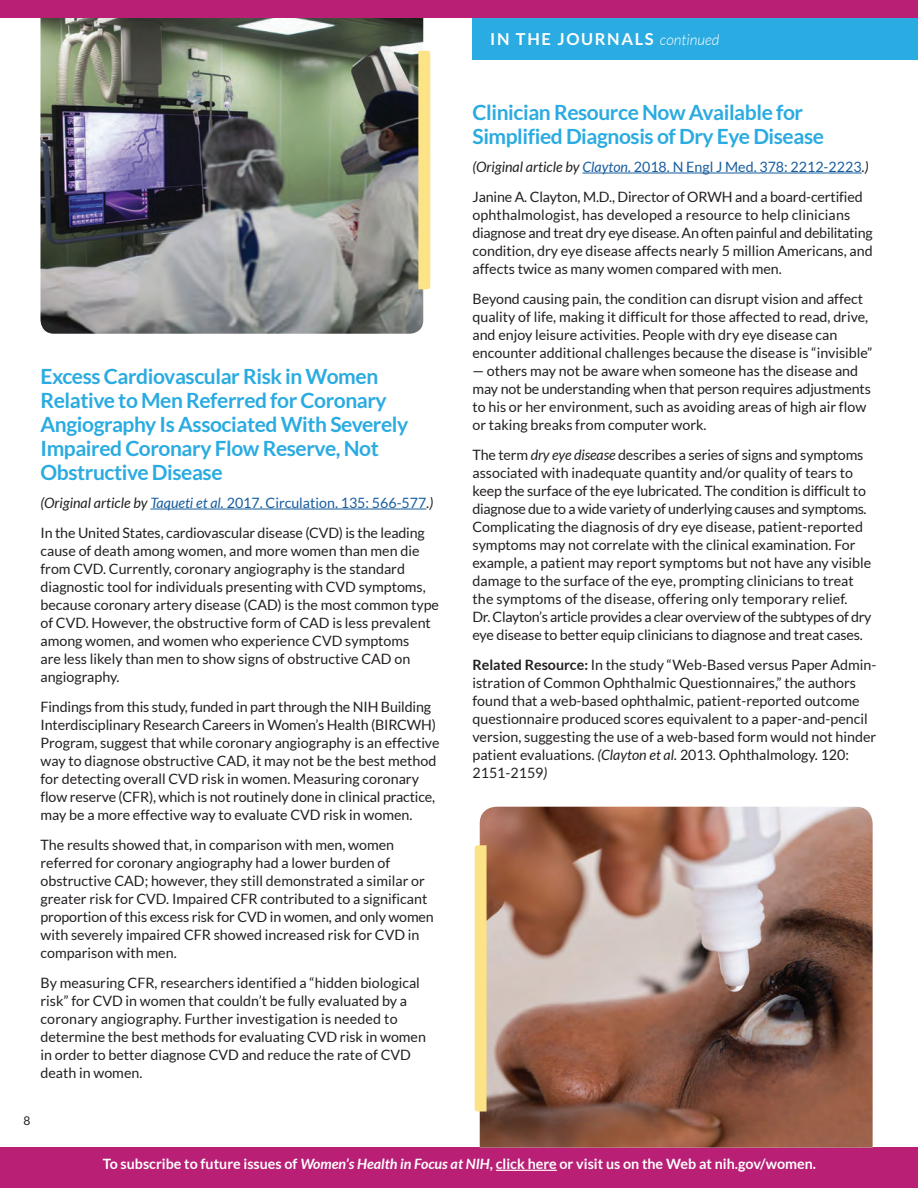
<style>
.page{position:relative;width:918px;height:1188px;background:#fff}
.page>*{position:absolute;margin:0;border:0;box-sizing:border-box;transform-origin:0 0}
.t1{font:700 21px/24px "Lato";letter-spacing:-.02em;color:#2aabe1}
.t2{font:700 16.5px "Lato";letter-spacing:.1em;color:#fff}
.t3{font:14.25px/18px "Lato";color:#231f20}
.t4{font:14.25px "Lato";color:#175d9e}
.t5{font:700 14.25px "Lato";color:#fff}
.t6{font:12px "Lato";color:#231f20}
.s1{font-weight:300;font-style:italic;font-size:15px}
.s2{font-style:italic;color:#231f20}
.s3{font-style:italic}
.s4{font-weight:700}
</style>
<div class="page">
<hr style="left:582px;top:173px;width:52px;height:1px;background:#175d9e">
<hr style="left:634px;top:173px;width:228px;height:1px;background:#175d9e">
<hr style="left:150px;top:509px;width:77px;height:1px;background:#175d9e">
<hr style="left:227px;top:509px;width:199px;height:1px;background:#175d9e">
<div style="left:0;top:1148px;width:918px;height:40px;background:#b91f75"></div>
<hr style="left:496px;top:1170px;width:61px;height:1px;background:#fff">
<div style="left:473px;top:0;width:445px;height:60px;background:#2aabe1"></div>
<img style="left:40px;top:18px;width:383px;height:316px">
<svg style="left:418px;top:51px;width:12px;height:238px;background:#f7df85"></svg>
<div style="left:0;top:0;width:918px;height:18px;background:#b91f75"></div>
<img style="left:480px;top:807px;width:393px;height:340px">
<svg style="left:475px;top:845px;width:12px;height:267px;background:#f9e086"></svg>
<p class="t2" style="left:490px;top:30px;width:231px">IN THE JOURNALS <span class="s1">continued</span></p>
<h3 class="t1" style="left:40px;top:364px;width:369px">Excess Cardiovascular Risk in Women Relative to Men Referred for Coronary Angiography Is Associated With Severely Impaired Coronary Flow Reserve, Not Obstructive Disease</h3>
<p class="t4" style="left:40px;top:495px;width:394px"><span class="s2">(Original article by</span> <span class="s3">Taqueti et al.</span> 2017. Circulation. 135: 566-577<span class="s2">.)</span></p>
<p class="t3" style="left:40px;top:524px;width:400px">In the United States, cardiovascular disease (CVD) is the leading cause of death among women, and more women than men die from CVD. Currently, coronary angiography is the standard diagnostic tool for individuals presenting with CVD symptoms, because coronary artery disease (CAD) is the most common type of CVD. However, the obstructive form of CAD is less prevalent among women, and women who experience CVD symptoms<br>are less likely than men to show signs of obstructive CAD on angiography.</p>
<p class="t3" style="left:40px;top:698px;width:401px">Findings from this study, funded in part through the NIH Building Interdisciplinary Research Careers in Women’s Health (BIRCWH)<br>Program, suggest that while coronary angiography is an effective way to diagnose obstructive CAD, it may not be the best method for detecting overall CVD risk in women. Measuring coronary flow reserve (CFR), which is not routinely done in clinical practice, may be a more effective way to evaluate CVD risk in women.</p>
<p class="t3" style="left:40px;top:836px;width:395px">The results showed that, in comparison with men, women referred for coronary angiography had a lower burden of obstructive CAD; however, they still demonstrated a similar or greater risk for CVD. Impaired CFR contributed to a significant proportion of this excess risk for CVD in women, and only women with severely impaired CFR showed increased risk for CVD in comparison with men.</p>
<p class="t3" style="left:40px;top:974px;width:387px">By measuring CFR, researchers identified a “hidden biological risk” for CVD in women that couldn’t be fully evaluated by a coronary angiography. Further investigation is needed to determine the best methods for evaluating CVD risk in women in order to better diagnose CVD and reduce the rate of CVD death in women.</p>
<h3 class="t1" style="left:472px;top:100px;width:353px">Clinician Resource Now Available for<br>Simplified Diagnosis of Dry Eye Disease</h3>
<p class="t4" style="left:472px;top:159px;width:398px"><span class="s2">(Original article by</span> <span class="s3">Clayton.</span> 2018. N Engl J Med. 378: 2212-2223<span class="s2">.)</span></p>
<p class="t3" style="left:472px;top:188px;width:402px">Janine A. Clayton, M.D., Director of ORWH and a board-certified ophthalmologist, has developed a resource to help clinicians diagnose and treat dry eye disease. An often painful and debilitating condition, dry eye disease affects nearly 5 million Americans, and affects twice as many women compared with men.</p>
<p class="t3" style="left:472px;top:290px;width:401px">Beyond causing pain, the condition can disrupt vision and affect quality of life, making it difficult for those affected to read, drive, and enjoy leisure activities. People with dry eye disease can encounter additional challenges because the disease is “invisible”</p>
<p class="t3" style="left:472px;top:362px;width:400px">— others may not be aware when someone has the disease and may not be understanding when that person requires adjustments to his or her environment, such as avoiding areas of high air flow or taking breaks from computer work.</p>
<p class="t3" style="left:472px;top:446px;width:401px">The term <span class="s3">dry eye disease</span> describes a series of signs and symptoms associated with inadequate quantity and/or quality of tears to keep the surface of the eye lubricated. The condition is difficult to diagnose due to a wide variety of underlying causes and symptoms.<br>Complicating the diagnosis of dry eye disease, patient-reported symptoms may not correlate with the clinical examination. For example, a patient may report symptoms but not have any visible damage to the surface of the eye, prompting clinicians to treat the symptoms of the disease, offering only temporary relief.<br>Dr. Clayton’s article provides a clear overview of the subtypes of dry eye disease to better equip clinicians to diagnose and treat cases.</p>
<p class="t3" style="left:472px;top:656px;width:405px"><span class="s4">Related Resource:</span> In the study “Web-Based versus Paper Admin&shy;istration of Common Ophthalmic Questionnaires,” the authors found that a web-based ophthalmic, patient-reported outcome questionnaire produced scores equivalent to a paper-and-pencil version, suggesting the use of a web-based form would not hinder patient evaluations. <span class="s3">(Clayton et al.</span> 2013<span class="s3">.</span> Ophthalmology. 120:<br>2151-2159<span class="s3">)</span></p>
<p class="t6" style="left:24px;top:1114px;width:8px">8</p>
<p class="t5" style="left:103px;top:1156px;width:715px">To subscribe to future issues of <span class="s3">Women’s Health in Focus at NIH</span>, click here or visit us on the Web at nih.gov/women.</p>
</div>
